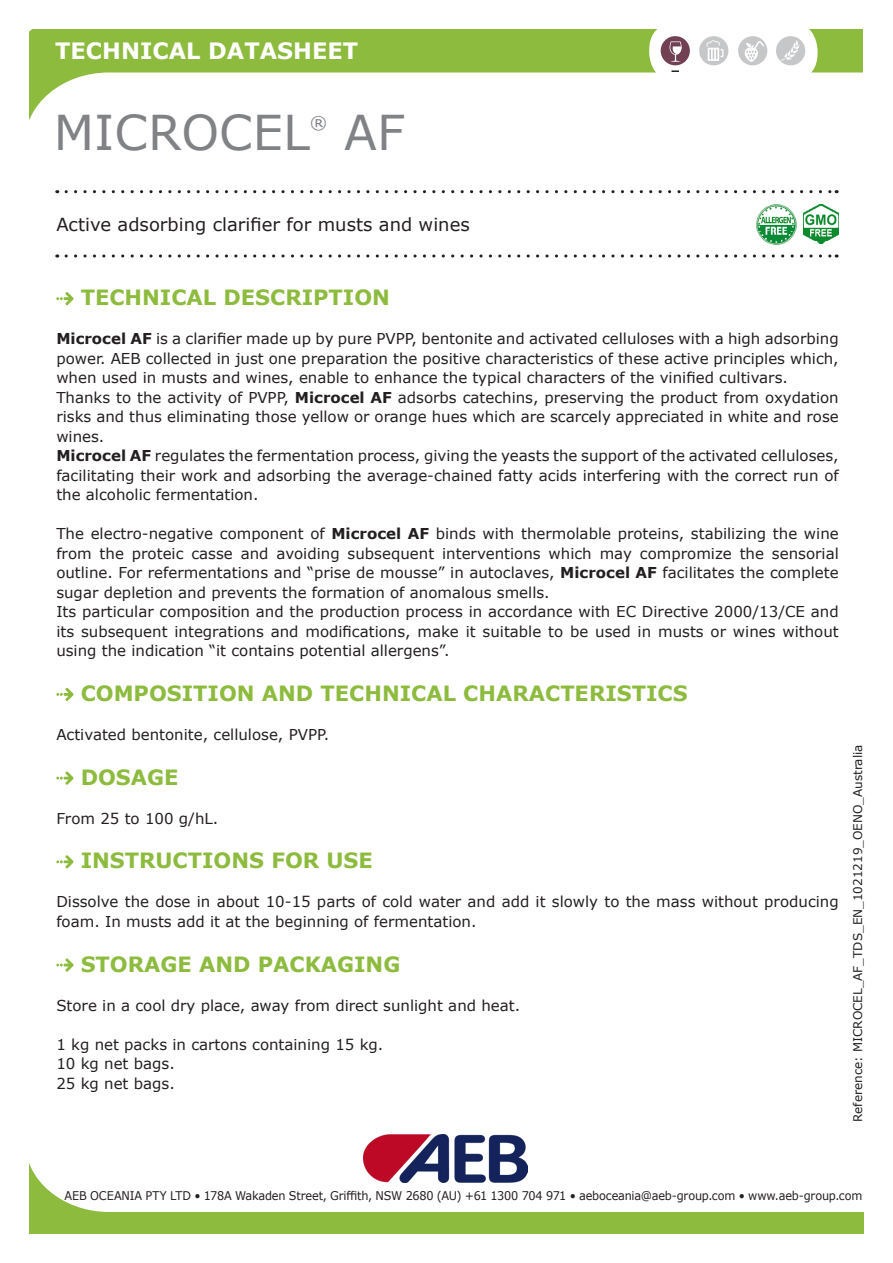
<style>
.page{position:relative;width:893px;height:1263px;background:#fff}
.page>*{position:absolute;margin:0;border:0;box-sizing:border-box;transform-origin:0 0}
.t1{font:48px "Verdana";color:#808285}
.t2{font:700 22.5px "Verdana";color:#fff}
.t3{font:700 21px "Verdana";color:#8dbb3e}
.t4{font:18px "Verdana";color:#231f20}
.t5{font:17.55px "Verdana";color:#808285}
.t6{font:15px/19.5px "Verdana";color:#231f20;text-align:justify}
.t7{font:12px "Verdana";letter-spacing:-.01em;color:#231f20;scale:.94 1}
.t8{font:12px "Verdana";letter-spacing:-.01em;color:#231f20}
.s1{font-weight:700}
</style>
<div class="page">
<svg style="left:66px;top:190px;width:771px;height:3px"></svg>
<svg style="left:66px;top:254px;width:771px;height:4px"></svg>
<svg style="left:29px;top:30px;width:834px;height:91px"></svg>
<svg style="left:649px;top:21px;width:167px;height:61px"></svg>
<div style="left:650px;top:22px;width:167px;height:60px;background:#fff;border-radius:28px"></div>
<svg style="left:671px;top:70px;width:8px;height:2px"></svg>
<div style="left:776px;top:36px;width:29px;height:29px;background:#c6c7c8;border-radius:50%"></div>
<svg style="left:780px;top:40px;width:20px;height:21px"></svg>
<div style="left:738px;top:36px;width:29px;height:29px;background:#c6c7c8;border-radius:50%"></div>
<div style="left:661px;top:36px;width:29px;height:29px;background:#724053;border-radius:50%"></div>
<div style="left:699px;top:36px;width:29px;height:29px;background:#c6c7c8;border-radius:50%"></div>
<svg style="left:706px;top:40px;width:17px;height:21px"></svg>
<svg style="left:670px;top:41px;width:12px;height:21px"></svg>
<svg style="left:745px;top:41px;width:19px;height:21px"></svg>
<svg style="left:29px;top:1163px;width:834px;height:70px"></svg>
<img style="left:363px;top:1134px;width:165px;height:48px">
<svg style="left:56px;top:292px;width:18px;height:13px"></svg>
<svg style="left:56px;top:688px;width:18px;height:13px"></svg>
<svg style="left:56px;top:771px;width:18px;height:14px"></svg>
<svg style="left:56px;top:855px;width:18px;height:13px"></svg>
<svg style="left:56px;top:958px;width:18px;height:13px"></svg>
<img style="left:803px;top:204px;width:36px;height:39px">
<img style="left:757px;top:205px;width:39px;height:39px">
<h2 class="t2" style="left:55px;top:35px;width:304px">TECHNICAL DATASHEET</h2>
<p class="t1" style="left:54px;top:100px;width:257px">MICROCEL</p>
<p class="t5" style="left:310px;top:110px;width:19px">®</p>
<p class="t1" style="left:344px;top:100px;width:62px">AF</p>
<p class="t4" style="left:56px;top:212px;width:415px">Active adsorbing clarifier for musts and wines</p>
<p class="t3" style="left:81px;top:283px;width:311px">TECHNICAL DESCRIPTION</p>
<p class="t6" style="left:56px;top:329px;width:784px"><span class="s1">Microcel AF</span> is a clarifier made up by pure PVPP, bentonite and activated celluloses with a high adsorbing power. AEB collected in just one preparation the positive characteristics of these active principles which, when used in musts and wines, enable to enhance the typical characters of the vinified cultivars.</p>
<p class="t6" style="left:56px;top:387px;width:784px">Thanks to the activity of PVPP, <span class="s1">Microcel AF</span> adsorbs catechins, preserving the product from oxydation risks and thus eliminating those yellow or orange hues which are scarcely appreciated in white and rose wines.</p>
<p class="t6" style="left:56px;top:446px;width:784px"><span class="s1">Microcel AF</span> regulates the fermentation process, giving the yeasts the support of the activated celluloses, facilitating their work and adsorbing the average-chained fatty acids interfering with the correct run of the alcoholic fermentation.</p>
<p class="t6" style="left:56px;top:524px;width:784px">The electro-negative component of <span class="s1">Microcel AF</span> binds with thermolable proteins, stabilizing the wine from the proteic casse and avoiding subsequent interventions which may compromize the sensorial outline. For refermentations and “prise de mousse” in autoclaves, <span class="s1">Microcel AF</span> facilitates the complete sugar depletion and prevents the formation of anomalous smells.</p>
<p class="t6" style="left:56px;top:602px;width:784px">Its particular composition and the production process in accordance with EC Directive 2000/13/CE and its subsequent integrations and modifications, make it suitable to be used in musts or wines without using the indication “it contains potential allergens”.</p>
<p class="t3" style="left:81px;top:678px;width:608px">COMPOSITION AND TECHNICAL CHARACTERISTICS</p>
<p class="t6" style="left:56px;top:725px;width:274px">Activated bentonite, cellulose, PVPP.</p>
<p class="t3" style="left:81px;top:762px;width:99px">DOSAGE</p>
<p class="t6" style="left:56px;top:808px;width:164px">From 25 to 100 g/hL.</p>
<p class="t3" style="left:81px;top:846px;width:294px">INSTRUCTIONS FOR USE</p>
<p class="t6" style="left:56px;top:892px;width:784px">Dissolve the dose in about 10-15 parts of cold water and add it slowly to the mass without producing foam. In musts add it at the beginning of fermentation.</p>
<p class="t3" style="left:81px;top:949px;width:321px">STORAGE AND PACKAGING</p>
<p class="t6" style="left:56px;top:995px;width:465px">Store in a cool dry place, away from direct sunlight and heat.</p>
<p class="t6" style="left:56px;top:1034px;width:329px">1 kg net packs in cartons containing 15 kg.</p>
<p class="t6" style="left:56px;top:1054px;width:120px">10 kg net bags.</p>
<p class="t6" style="left:56px;top:1073px;width:120px">25 kg net bags.</p>
<p class="t8" style="left:850px;top:1122px;width:379px;rotate:-90deg">Reference: MICROCEL_AF_TDS_EN_1021219_OENO_Australia</p>
<p class="t7" style="left:65px;top:1188px;width:850px">AEB OCEANIA PTY LTD • 178A Wakaden Street, Griffith, NSW 2680 (AU) +61 1300 704 971 • aeboceania@aeb-group.com • www.aeb-group.com</p>
</div>
